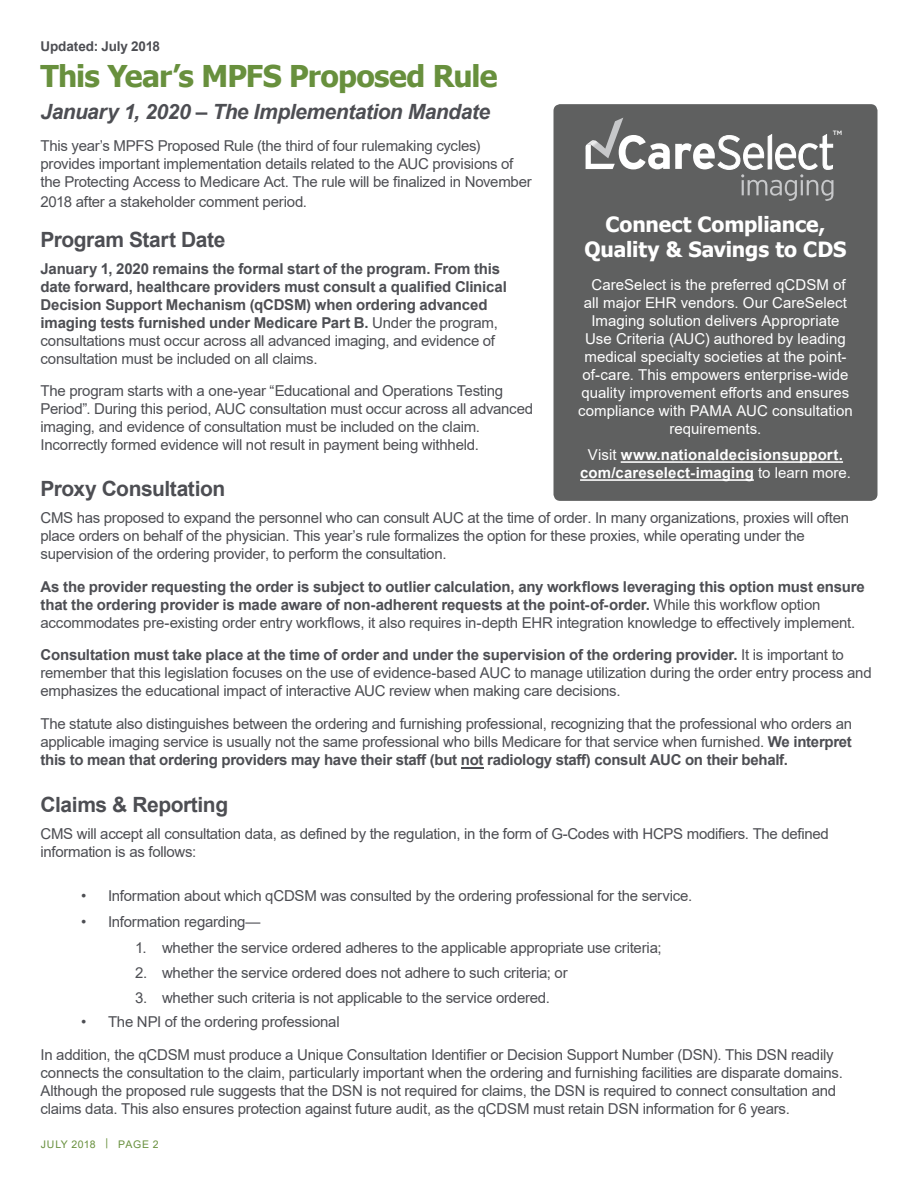
<style>
.page{position:relative;width:918px;height:1188px;background:#fff}
.page>*{position:absolute;margin:0;border:0;box-sizing:border-box;transform-origin:0 0}
.t1{font:700 30px "Tahoma";letter-spacing:-.03em;color:#68903d}
.t2{font:700 21px "Arial";letter-spacing:-.02em;color:#4d4e53}
.t3{font:italic 700 21px "Arial";letter-spacing:-.025em;color:#4d4e53}
.t4{font:700 21px/25.2px "Tahoma";letter-spacing:-.005em;color:#fff;text-align:center}
.t5{font:15px/18px "Arial";letter-spacing:-.02em;color:#4d4e53}
.t6{font:700 15px/18px "Arial";letter-spacing:-.01em;color:#4d4e53}
.t7{font:15px/18px "Arial";letter-spacing:.005em;color:#fff;text-align:center}
.t8{font:700 15px/18px "Arial";letter-spacing:.01em;color:#fff;text-align:center}
.t9{font:700 13.5px "Arial";letter-spacing:-.005em;color:#4d4e53}
.t10{font:10.5px "Arial";letter-spacing:.045em;color:#68903d}
.t11{font:500 6.3px "Gotham";color:#fff}
.s1{font-weight:400}
.s2{font-weight:700}
</style>
<div class="page">
<hr style="left:461px;top:767px;width:23px;height:2px;background:#4d4e53">
<div style="left:554px;top:104px;width:324px;height:397px;background:#5f6060;border-radius:7px"></div>
<hr style="left:621px;top:461px;width:222px;height:2px;background:#fff">
<hr style="left:580px;top:479px;width:174px;height:2px;background:#fff">
<svg style="left:586px;top:118px;width:247px;height:83px"></svg>
<p class="t9" style="left:40px;top:37px;width:121px">Updated: July 2018</p>
<h1 class="t1" style="left:40px;top:55px;width:459px">This Year’s MPFS Proposed Rule</h1>
<h2 class="t3" style="left:40px;top:98px;width:451px">January 1, 2020 – The Implementation Mandate</h2>
<p class="t5" style="left:40px;top:137px;width:493px">This year’s MPFS Proposed Rule (the third of four rulemaking cycles) provides important implementation details related to the AUC provisions of the Protecting Access to Medicare Act. The rule will be finalized in November</p>
<p class="t5" style="left:40px;top:192px;width:268px">2018 after a stakeholder comment period.</p>
<h2 class="t2" style="left:40px;top:225px;width:186px">Program Start Date</h2>
<p class="t6" style="left:40px;top:259px;width:468px">January 1, 2020 remains the formal start of the program. From this date forward, healthcare providers must consult a qualified Clinical Decision Support Mechanism (qCDSM) when ordering advanced imaging tests furnished under Medicare Part B. <span class="s1">Under the program, consultations must occur across all advanced imaging, and evidence of consultation must be included on all claims.</span></p>
<p class="t5" style="left:40px;top:382px;width:494px">The program starts with a one-year “Educational and Operations Testing Period”. During this period, AUC consultation must occur across all advanced imaging, and evidence of consultation must be included on the claim.<br>Incorrectly formed evidence will not result in payment being withheld.</p>
<h2 class="t2" style="left:40px;top:474px;width:186px">Proxy Consultation</h2>
<p class="t5" style="left:40px;top:508px;width:810px">CMS has proposed to expand the personnel who can consult AUC at the time of order. In many organizations, proxies will often place orders on behalf of the physician. This year’s rule formalizes the option for these proxies, while operating under the supervision of the ordering provider, to perform the consultation.</p>
<p class="t6" style="left:40px;top:577px;width:826px">As the provider requesting the order is subject to outlier calculation, any workflows leveraging this option must ensure that the ordering provider is made aware of non-adherent requests at the point-of-order. <span class="s1">While this workflow option accommodates pre-existing order entry workflows, it also requires in-depth EHR integration knowledge to effectively implement.</span></p>
<p class="t5" style="left:40px;top:646px;width:833px"><span class="s2">Consultation must take place at the time of order and under the supervision of the ordering provider.</span> It is important to remember that this legislation focuses on the use of evidence-based AUC to manage utilization during the order entry process and emphasizes the educational impact of interactive AUC review when making care decisions.</p>
<p class="t5" style="left:40px;top:715px;width:813px;text-align:justify">The statute also distinguishes between the ordering and furnishing professional, recognizing that the professional who orders an applicable imaging service is usually not the same professional who bills Medicare for that service when furnished. <span class="s2">We interpret this to mean that ordering providers may have their staff (but not radiology staff) consult AUC on their behalf.</span></p>
<h2 class="t2" style="left:40px;top:790px;width:189px">Claims &amp; Reporting</h2>
<p class="t5" style="left:40px;top:825px;width:790px">CMS will accept all consultation data, as defined by the regulation, in the form of G-Codes with HCPS modifiers. The defined information is as follows:</p>
<p class="t5" style="left:81px;top:887px;width:613px">• Information about which qCDSM was consulted by the ordering professional for the service.</p>
<p class="t5" style="left:81px;top:913px;width:181px">• Information regarding—</p>
<p class="t5" style="left:135px;top:939px;width:528px">1. whether the service ordered adheres to the applicable appropriate use criteria;</p>
<p class="t5" style="left:135px;top:964px;width:434px">2. whether the service ordered does not adhere to such criteria; or</p>
<p class="t5" style="left:135px;top:988px;width:417px">3. whether such criteria is not applicable to the service ordered.</p>
<p class="t5" style="left:40px;top:1006px;width:795px;line-height:32.8px;text-indent:40px">• The NPI of the ordering professional<br>In addition, the qCDSM must produce a Unique Consultation Identifier or Decision Support Number (DSN). This DSN readily</p>
<p class="t5" style="left:40px;top:1064px;width:804px">connects the consultation to the claim, particularly important when the ordering and furnishing facilities are disparate domains.<br>Although the proposed rule suggests that the DSN is not required for claims, the DSN is required to connect consultation and claims data. This also ensures protection against future audit, as the qCDSM must retain DSN information for 6 years.</p>
<p class="t11" style="left:833px;top:128px;width:11px">TM</p>
<h2 class="t4" style="left:584px;top:212px;width:264px">Connect Compliance,<br>Quality &amp; Savings to CDS</h2>
<p class="t7" style="left:578px;top:276px;width:276px">CareSelect is the preferred qCDSM of<br>all major EHR vendors. Our CareSelect Imaging solution delivers Appropriate Use Criteria (AUC) authored by leading medical specialty societies at the point&shy;of-care. This empowers enterprise-wide quality improvement efforts and ensures compliance with PAMA AUC consultation requirements.</p>
<p class="t8" style="left:580px;top:446px;width:272px"><span class="s1">Visit</span> www.nationaldecisionsupport. com/careselect-imaging <span class="s1">to learn more.</span></p>
<p class="t10" style="left:41px;top:1137px;width:119px">JULY 2018 | PAGE 2</p>
</div>
